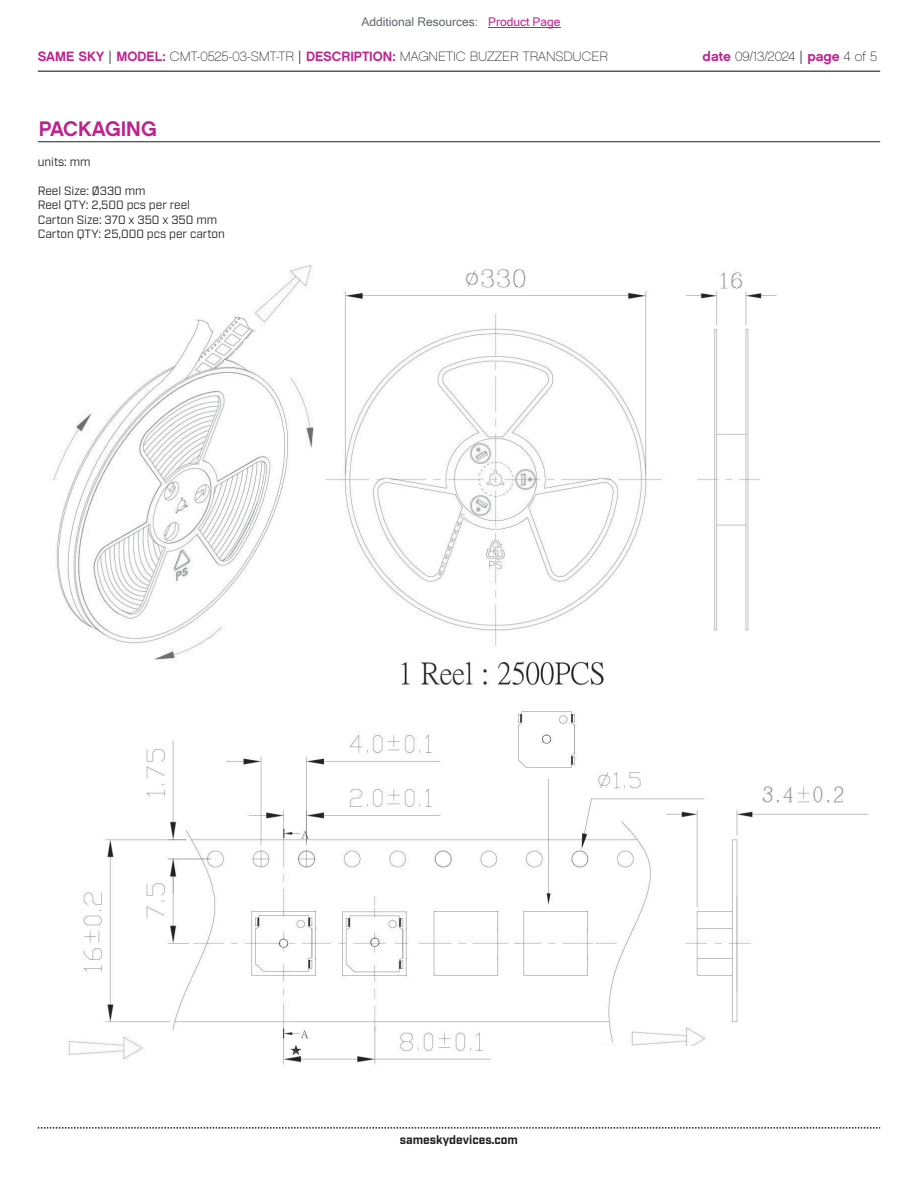
<style>
.page{position:relative;width:918px;height:1188px;background:#fff}
.page>*{position:absolute;margin:0;border:0;box-sizing:border-box;transform-origin:0 0}
.t1{font:21px "Chalet New York Nineteen Sixty";color:#bd238f}
.t2{font:13.5px "Chalet Paris Nineteen Sixty";color:#231f20}
.t3{font:12px/14.4px "Industry";color:#231f20}
.t4{font:12px "Microsoft Sans Serif";color:#63676b}
.t5{font:700 12px "Industry";color:#231f20}
.s1{color:#bd238f}
.s2{font-family:"Chalet New York Nineteen Sixty";color:#bd238f}
.s3{font-family:"Industry"}
</style>
<div class="page">
<hr style="left:38px;top:71px;width:842px;height:1px;background:#231f20">
<svg style="left:38px;top:1127px;width:842px;height:2px"></svg>
<hr style="left:38px;top:141px;width:842px;height:1px;background:#231f20">
<img style="left:53px;top:265px;width:815px;height:800px">
<div style="left:546px;top:1046px;width:254px;height:69px;background:#fff"></div>
<div style="left:642px;top:768px;width:68px;height:26px;background:#fff"></div>
<hr style="left:488px;top:27px;width:73px;height:1px;background:#bd238f">
<p class="t4" style="left:362px;top:15px;width:201px">Additional Resources: <span class="s1">Product Page</span></p>
<p class="t2" style="left:38px;top:48px;width:572px"><span class="s2">SAME SKY</span> <span class="s3">|</span> <span class="s2">MODEL:</span> CMT-0525-03-SMT-TR <span class="s3">|</span> <span class="s2">DESCRIPTION:</span> MAGNETIC BUZZER TRANSDUCER</p>
<p class="t2" style="left:703px;top:48px;width:176px"><span class="s2">date</span> 09/13/2024 <span class="s3">|</span> <span class="s2">page</span> 4 of 5</p>
<h1 class="t1" style="left:39px;top:115px;width:119px">PACKAGING</h1>
<p class="t3" style="left:38px;top:155px;width:54px">units: mm</p>
<p class="t3" style="left:38px;top:184px;width:189px">Reel Size: Ø330 mm<br>Reel QTY: 2,500 pcs per reel<br>Carton Size: 370 x 350 x 350 mm<br>Carton QTY: 25,000 pcs per carton</p>
<p class="t5" style="left:400px;top:1132px;width:120px">sameskydevices.com</p>
</div>
